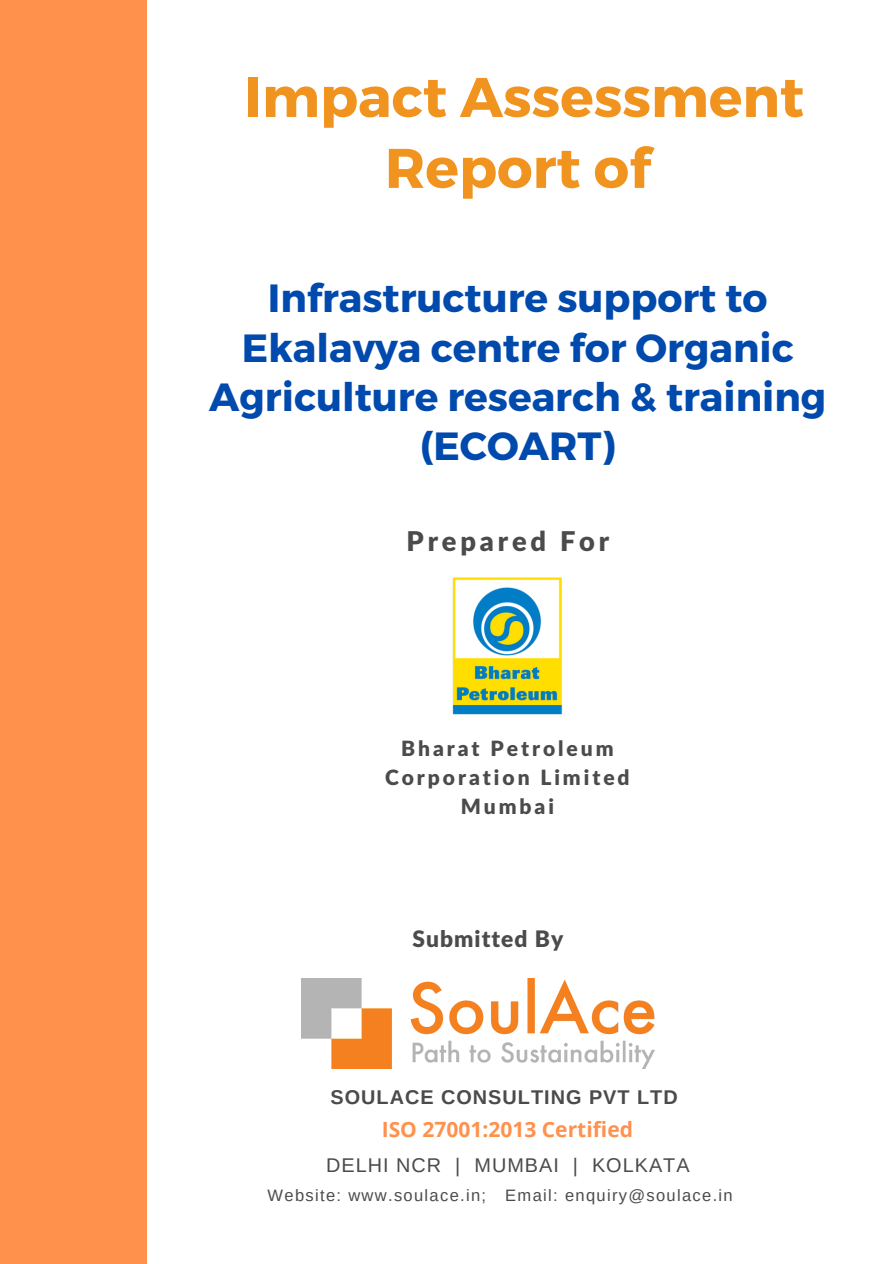
<style>
.page{position:relative;width:894px;height:1264px;background:#fff}
.page>*{position:absolute;margin:0;border:0;box-sizing:border-box;transform-origin:0 0}
.t1{font:700 55.65px/70.9px "Montserrat";color:#f1931f;text-align:center}
.t2{font:700 39.3px/49.3px "Montserrat";color:#004aad;text-align:center}
.t3{font:900 27.15px "Lato Latin";letter-spacing:.14em;color:#4b4b4b}
.t4{font:900 22.65px "Lato Latin";letter-spacing:.045em;color:#4b4b4b}
.t5{font:900 21px/29.2px "Lato Latin";letter-spacing:.14em;color:#4b4b4b;text-align:center}
.t6{font:700 21px "Open Sans";color:#ff914d}
.t7{font:700 19.8px "Arimo";letter-spacing:.05em;color:#4b4b4b}
.t8{font:19.8px "Arimo";letter-spacing:.05em;color:#4b4b4b}
.t9{font:16.5px "Arimo";letter-spacing:.08em;color:#4b4b4b}
</style>
<div class="page">
<div style="left:0;top:0;width:147px;height:1263px;background:#ff914d"></div>
<img style="left:301px;top:978px;width:353px;height:90px">
<img style="left:452px;top:577px;width:111px;height:138px">
<p class="t1" style="left:244px;top:59px;width:561px">Impact Assessment<br>Report of</p>
<p class="t2" style="left:209px;top:272px;width:618px">Infrastructure support to<br>Ekalavya centre for Organic<br>Agriculture research &amp; training (ECOART)</p>
<p class="t3" style="left:406px;top:529px;width:204px">Prepared For</p>
<p class="t5" style="left:385px;top:734px;width:246px">Bharat Petroleum<br>Corporation Limited</p>
<p class="t5" style="left:460px;top:793px;width:95px">Mumbai</p>
<p class="t4" style="left:412px;top:929px;width:153px">Submitted By</p>
<p class="t7" style="left:330px;top:1085px;width:349px">SOULACE CONSULTING PVT LTD</p>
<p class="t6" style="left:381px;top:1114px;width:253px">ISO 27001:2013 Certified</p>
<p class="t8" style="left:326px;top:1154px;width:365px">DELHI NCR | MUMBAI | KOLKATA</p>
<p class="t9" style="left:267px;top:1185px;width:466px">Website: www.soulace.in; Email: enquiry@soulace.in</p>
</div>
